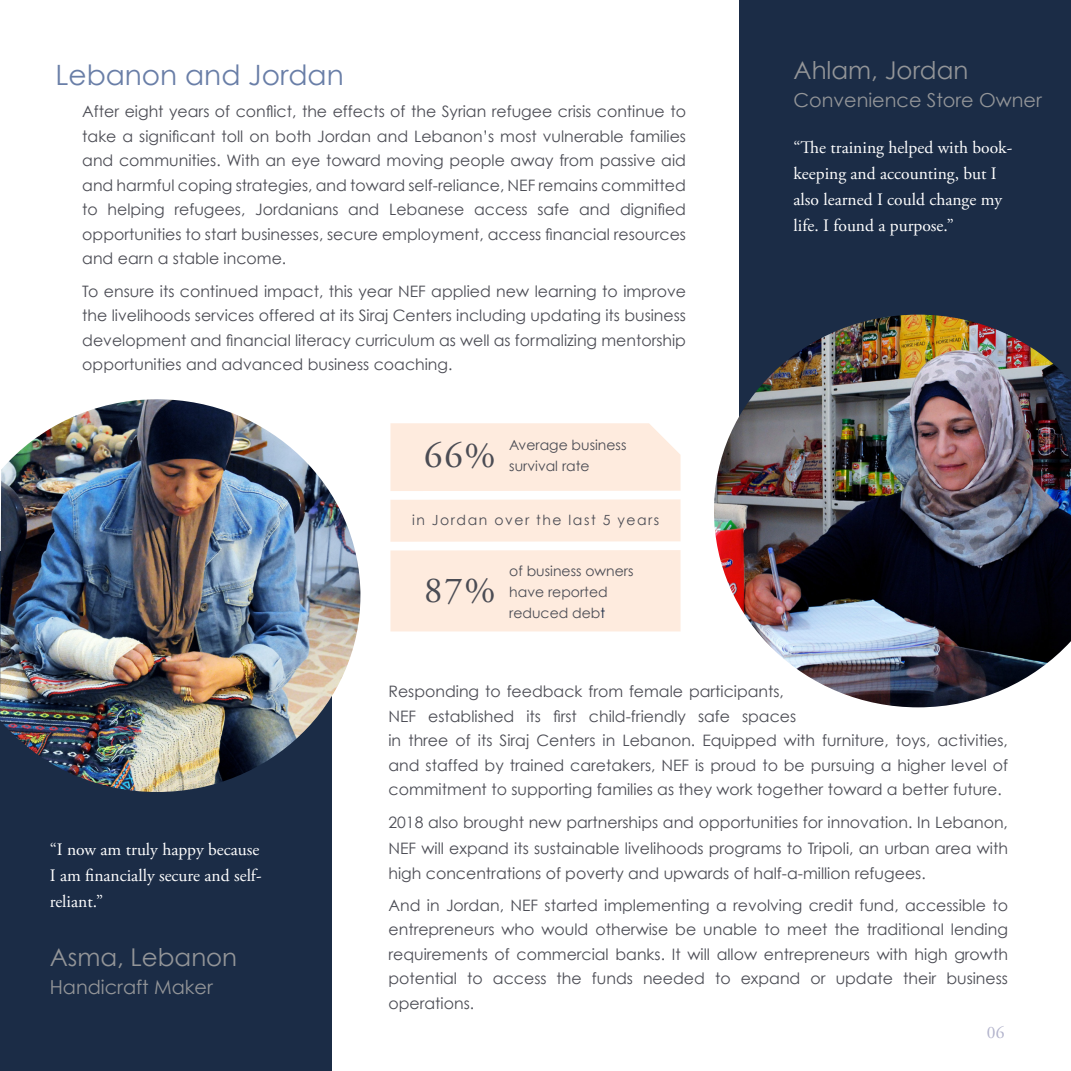
<style>
.page{position:relative;width:1071px;height:1071px;background:#fff}
.page>*{position:absolute;margin:0;border:0;box-sizing:border-box;transform-origin:0 0}
.Paragraph_Style_1{font:36.75px "Adobe Garamond Pro";color:#4b4c54}
.t1{font:28px "Century Gothic";color:#697ea7}
.t2{font:24.5px "Century Gothic";color:#939598}
.t3{font:19.25px "Century Gothic";color:#939598}
.Paragraph_Style_3{font:17.5px/26.2px "Adobe Garamond Pro";color:#fff}
.t4{font:17.5px "Adobe Garamond Pro";color:#b3b4cc}
.Paragraph_Style_3-2{font:15.75px/24.5px "Century Gothic";color:#4b4c54;text-align:justify}
.Paragraph_Style_1-2{font:14px/21px "Century Gothic";color:#4b4c54}
.Paragraph_Style_1-3{font:14px "Century Gothic";letter-spacing:.11em;color:#4b4c54}
.s1{color:#1b2c46}
</style>
<div class="page">
<div style="left:739px;top:0;width:332px;height:534px;background:#1b2c46"></div>
<div style="left:0;top:551px;width:332px;height:520px;background:#1b2c46"></div>
<img style="left:714px;top:315px;width:357px;height:392px">
<img style="left:0;top:399px;width:360px;height:393px">
<div style="left:390px;top:423px;width:291px;height:208px;background:#feebde"></div>
<div style="left:375px;top:541px;width:321px;height:10px;background:#fff"></div>
<div style="left:372px;top:491px;width:321px;height:9px;background:#fff"></div>
<p class="t1" style="left:56px;top:58px;width:290px">Lebanon and Jordan</p>
<p class="Paragraph_Style_3-2" style="left:82px;top:99px;width:605px">After eight years of conflict, the effects of the Syrian refugee crisis continue to take a significant toll on both Jordan and Lebanon’s most vulnerable families and communities. With an eye toward moving people away from passive aid and harmful coping strategies, and toward self-reliance, NEF remains committed to helping refugees, Jordanians and Lebanese access safe and dignified opportunities to start businesses, secure employment, access financial resources and earn a stable income.</p>
<p class="Paragraph_Style_3-2" style="left:82px;top:279px;width:605px">To ensure its continued impact, this year NEF applied new learning to improve the livelihoods services offered at its Siraj Centers including updating its business development and financial literacy curriculum as well as formalizing mentorship opportunities and advanced business coaching.</p>
<p class="Paragraph_Style_1" style="left:424px;top:433px;width:73px">66%</p>
<p class="Paragraph_Style_1-2" style="left:509px;top:435px;width:119px">Average business survival rate</p>
<p class="Paragraph_Style_1-3" style="left:412px;top:511px;width:249px">in Jordan over the last 5 years</p>
<p class="Paragraph_Style_1" style="left:424px;top:568px;width:73px">87%</p>
<p class="Paragraph_Style_1-2" style="left:509px;top:561px;width:126px">of business owners have reported reduced deb<span class="s1">t</span></p>
<p class="t2" style="left:794px;top:55px;width:176px">Ahlam, Jordan</p>
<p class="t3" style="left:794px;top:88px;width:250px">Convenience Store Owner</p>
<p class="Paragraph_Style_3" style="left:794px;top:134px;width:220px">“The training helped with book&shy;keeping and accounting, but I also learned I could change my life. I found a purpose.”</p>
<p class="Paragraph_Style_3" style="left:50px;top:837px;width:213px">“I now am truly happy because<br>I am financially secure and self&shy;reliant.”</p>
<p class="t2" style="left:50px;top:943px;width:189px">Asma, Lebanon</p>
<p class="t3" style="left:50px;top:976px;width:165px">Handicraft Maker</p>
<p class="Paragraph_Style_3-2" style="left:388px;top:679px;width:621px;text-align:left">Responding to feedback from female participants,<br>NEF established its first child-friendly safe spaces<br>in three of its Siraj Centers in Lebanon. Equipped with furniture, toys, activities, and staffed by trained caretakers, NEF is proud to be pursuing a higher level of commitment to supporting families as they work together toward a better future.</p>
<p class="Paragraph_Style_3-2" style="left:388px;top:809px;width:621px;line-height:26.2px">2018 also brought new partnerships and opportunities for innovation. In Lebanon,<br>NEF will expand its sustainable livelihoods programs to Tripoli, an urban area with</p>
<p class="Paragraph_Style_3-2" style="left:388px;top:860px;width:539px">high concentrations of poverty and upwards of half-a-million refugees.</p>
<p class="Paragraph_Style_3-2" style="left:388px;top:893px;width:621px">And in Jordan, NEF started implementing a revolving credit fund, accessible to entrepreneurs who would otherwise be unable to meet the traditional lending requirements of commercial banks. It will allow entrepreneurs with high growth potential to access the funds needed to expand or update their business operations.</p>
<p class="t4" style="left:987px;top:1022px;width:19px">06</p>
</div>
